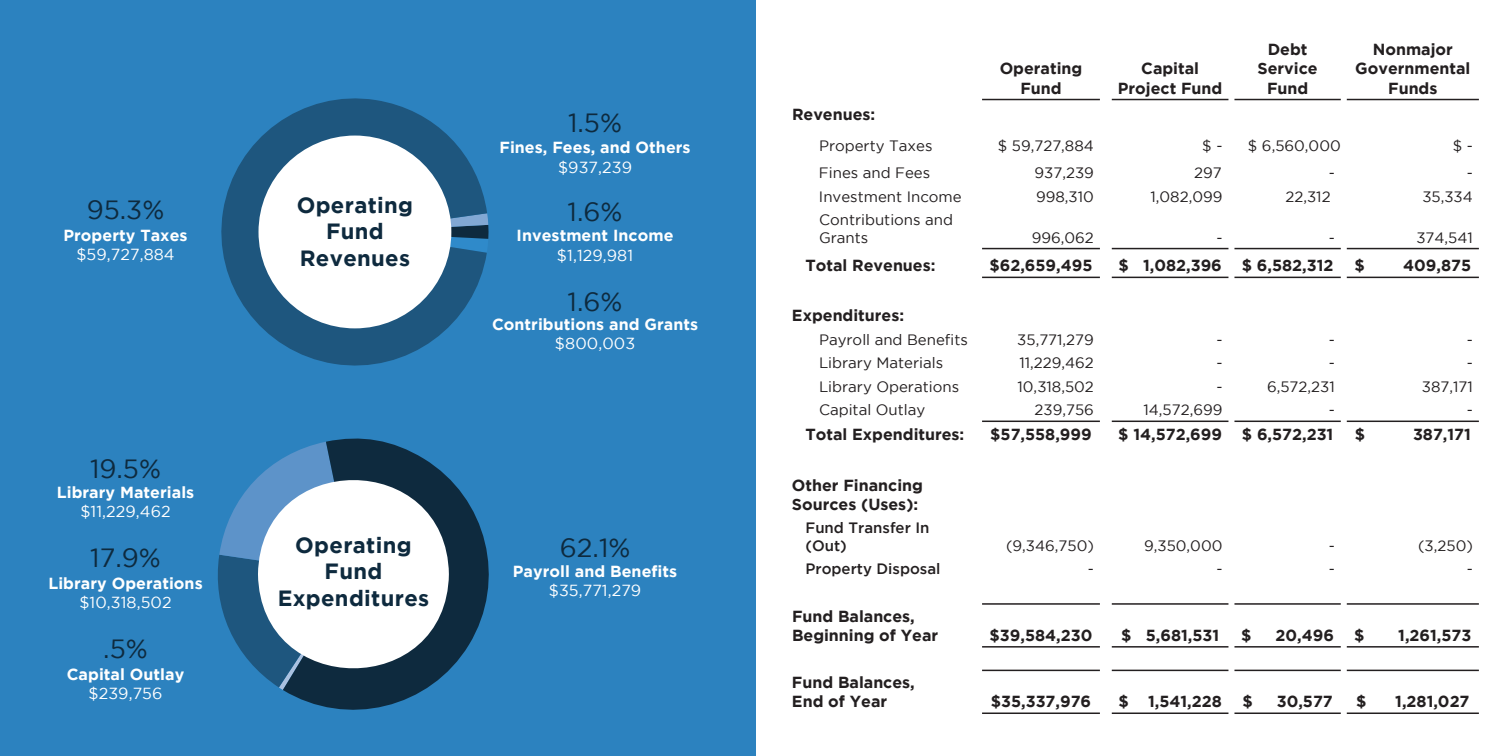
<style>
.page{position:relative;width:1512px;height:756px;background:#fff}
.page>*{position:absolute;margin:0;border:0;box-sizing:border-box;transform-origin:0 0}
.t1{font:26.4px "Gotham";color:#0e2a3e}
.t2{font:700 22px/26.4px "Gotham";letter-spacing:.015em;color:#0e2a3e;text-align:center}
.t3{font:700 16px/19.2px "Gotham";color:#231f20;text-align:center}
.t4{font:700 16px "Gotham";letter-spacing:.005em;color:#fff}
.t5{font:16px "Gotham";letter-spacing:.005em;color:#fff}
.t6{font:15px/18px "Gotham";color:#231f20}
.t7{font:500 15px/18px "Gotham";color:#231f20}
</style>
<div class="page">
<hr style="left:982px;top:99px;width:118px;height:1px;background:#231f20">
<hr style="left:1112px;top:99px;width:116px;height:1px;background:#231f20">
<hr style="left:1234px;top:99px;width:107px;height:1px;background:#231f20">
<hr style="left:1347px;top:99px;width:132px;height:1px;background:#231f20">
<hr style="left:982px;top:277px;width:118px;height:1px;background:#231f20">
<hr style="left:1112px;top:277px;width:116px;height:1px;background:#231f20">
<hr style="left:1347px;top:277px;width:132px;height:1px;background:#231f20">
<hr style="left:982px;top:421px;width:118px;height:1px;background:#231f20">
<hr style="left:1112px;top:421px;width:116px;height:1px;background:#231f20">
<hr style="left:1234px;top:421px;width:107px;height:1px;background:#231f20">
<hr style="left:1347px;top:421px;width:132px;height:1px;background:#231f20">
<hr style="left:982px;top:670px;width:118px;height:1px;background:#231f20">
<hr style="left:982px;top:713px;width:118px;height:1px;background:#231f20">
<hr style="left:1112px;top:670px;width:116px;height:1px;background:#231f20">
<hr style="left:1234px;top:670px;width:107px;height:1px;background:#231f20">
<hr style="left:1112px;top:713px;width:116px;height:1px;background:#231f20">
<hr style="left:1234px;top:713px;width:107px;height:1px;background:#231f20">
<hr style="left:1347px;top:670px;width:132px;height:1px;background:#231f20">
<hr style="left:1347px;top:713px;width:132px;height:1px;background:#231f20">
<hr style="left:982px;top:603px;width:118px;height:2px;background:#231f20">
<hr style="left:982px;top:646px;width:118px;height:2px;background:#231f20">
<hr style="left:1112px;top:603px;width:116px;height:2px;background:#231f20">
<hr style="left:1234px;top:603px;width:107px;height:2px;background:#231f20">
<hr style="left:1112px;top:646px;width:116px;height:2px;background:#231f20">
<hr style="left:1234px;top:646px;width:107px;height:2px;background:#231f20">
<hr style="left:1347px;top:603px;width:132px;height:2px;background:#231f20">
<hr style="left:1347px;top:646px;width:132px;height:2px;background:#231f20">
<hr style="left:982px;top:248px;width:118px;height:1px;background:#231f20">
<hr style="left:1112px;top:248px;width:116px;height:1px;background:#231f20">
<hr style="left:1234px;top:277px;width:107px;height:1px;background:#231f20">
<hr style="left:1234px;top:248px;width:107px;height:1px;background:#231f20">
<hr style="left:1347px;top:248px;width:132px;height:1px;background:#231f20">
<div style="left:0;top:0;width:756px;height:756px;background:#2c82bf"></div>
<svg style="left:221px;top:98px;width:266px;height:268px;fill:#1e567e"></svg>
<div style="left:259px;top:136px;width:192px;height:192px;background:#fff;border-radius:50%"></div>
<svg style="left:217px;top:477px;width:41px;height:194px"></svg>
<svg style="left:302px;top:438px;width:187px;height:272px"></svg>
<svg style="left:258px;top:449px;width:191px;height:251px;background:#a6b7c4"></svg>
<h1 class="t1" style="left:87px;top:195px;width:79px">95.3%</h1>
<p class="t4" style="left:63px;top:226px;width:126px">Property Taxes</p>
<p class="t5" style="left:76px;top:246px;width:100px">$59,727,884</p>
<h1 class="t1" style="left:90px;top:454px;width:72px">19.5%</h1>
<p class="t4" style="left:57px;top:483px;width:139px">Library Materials</p>
<p class="t5" style="left:80px;top:503px;width:92px">$11,229,462</p>
<h1 class="t1" style="left:90px;top:543px;width:72px">17.9%</h1>
<p class="t4" style="left:48px;top:574px;width:156px">Library Operations</p>
<p class="t5" style="left:79px;top:593px;width:94px">$10,318,502</p>
<h1 class="t1" style="left:103px;top:634px;width:46px">.5%</h1>
<p class="t4" style="left:67px;top:665px;width:119px">Capital Outlay</p>
<p class="t5" style="left:89px;top:684px;width:75px">$239,756</p>
<h2 class="t2" style="left:297px;top:191px;width:118px">Operating<br>Fund<br>Revenues</h2>
<h1 class="t1" style="left:568px;top:108px;width:55px">1.5%</h1>
<p class="t4" style="left:499px;top:138px;width:193px">Fines, Fees, and Others</p>
<p class="t5" style="left:558px;top:158px;width:75px">$937,239</p>
<h1 class="t1" style="left:568px;top:197px;width:56px">1.6%</h1>
<p class="t4" style="left:517px;top:226px;width:158px">Investment Income</p>
<p class="t5" style="left:557px;top:246px;width:78px">$1,129,981</p>
<h1 class="t1" style="left:568px;top:287px;width:56px">1.6%</h1>
<p class="t4" style="left:492px;top:315px;width:208px">Contributions and Grants</p>
<p class="t5" style="left:555px;top:335px;width:82px">$800,003</p>
<h2 class="t2" style="left:278px;top:531px;width:153px">Operating<br>Fund<br>Expenditures</h2>
<h1 class="t1" style="left:560px;top:533px;width:72px">62.1%</h1>
<p class="t4" style="left:513px;top:562px;width:166px">Payroll and Benefits</p>
<p class="t5" style="left:549px;top:582px;width:94px">$35,771,279</p>
<p class="t3" style="left:1000px;top:59px;width:84px">Operating<br>Fund</p>
<p class="t3" style="left:1118px;top:59px;width:106px">Capital<br>Project Fund</p>
<p class="t3" style="left:1258px;top:39px;width:62px">Debt<br>Service<br>Fund</p>
<p class="t3" style="left:1355px;top:39px;width:117px">Nonmajor<br>Governmental<br>Funds</p>
<p class="t3" style="left:792px;top:104px;width:85px">Revenues:</p>
<p class="t6" style="left:819px;top:137px;width:115px">Property Taxes</p>
<p class="t6" style="left:998px;top:137px;width:98px">$ 59,727,884</p>
<p class="t6" style="left:1202px;top:137px;width:22px">$ -</p>
<p class="t6" style="left:1248px;top:137px;width:94px">$ 6,560,000</p>
<p class="t6" style="left:1453px;top:137px;width:22px">$ -</p>
<p class="t6" style="left:819px;top:163px;width:113px">Fines and Fees</p>
<p class="t6" style="left:1035px;top:163px;width:61px">937,239</p>
<p class="t6" style="left:1194px;top:163px;width:29px">297</p>
<p class="t6" style="left:1329px;top:163px;width:8px">-</p>
<p class="t6" style="left:1467px;top:163px;width:8px">-</p>
<p class="t6" style="left:819px;top:187px;width:144px">Investment Income</p>
<p class="t6" style="left:1036px;top:187px;width:59px">998,310</p>
<p class="t6" style="left:1150px;top:187px;width:74px">1,082,099</p>
<p class="t6" style="left:1285px;top:187px;width:47px">22,312</p>
<p class="t6" style="left:1422px;top:187px;width:52px">35,334</p>
<p class="t6" style="left:819px;top:210px;width:136px">Contributions and<br>Grants</p>
<p class="t6" style="left:1032px;top:228px;width:64px">996,062</p>
<p class="t6" style="left:1216px;top:228px;width:8px">-</p>
<p class="t6" style="left:1329px;top:228px;width:8px">-</p>
<p class="t6" style="left:1416px;top:228px;width:58px">374,541</p>
<p class="t3" style="left:806px;top:256px;width:132px">Total Revenues:</p>
<p class="t3" style="left:990px;top:256px;width:105px">$62,659,495</p>
<p class="t3" style="left:1118px;top:256px;width:217px">$ 1,082,396 $ 6,582,312</p>
<p class="t3" style="left:1355px;top:256px;width:12px">$</p>
<p class="t3" style="left:1403px;top:256px;width:69px">409,875</p>
<p class="t3" style="left:792px;top:305px;width:114px">Expenditures:</p>
<p class="t6" style="left:819px;top:330px;width:150px">Payroll and Benefits</p>
<p class="t6" style="left:1017px;top:330px;width:78px">35,771,279</p>
<p class="t6" style="left:1216px;top:330px;width:8px">-</p>
<p class="t6" style="left:1329px;top:330px;width:8px">-</p>
<p class="t6" style="left:1467px;top:330px;width:8px">-</p>
<p class="t6" style="left:819px;top:354px;width:126px">Library Materials</p>
<p class="t6" style="left:1019px;top:354px;width:76px">11,229,462</p>
<p class="t6" style="left:1216px;top:354px;width:8px">-</p>
<p class="t6" style="left:1329px;top:354px;width:8px">-</p>
<p class="t6" style="left:1467px;top:354px;width:8px">-</p>
<p class="t6" style="left:819px;top:377px;width:142px">Library Operations</p>
<p class="t6" style="left:1018px;top:377px;width:78px">10,318,502</p>
<p class="t6" style="left:1216px;top:377px;width:8px">-</p>
<p class="t6" style="left:1267px;top:377px;width:69px">6,572,231</p>
<p class="t6" style="left:1422px;top:377px;width:52px">387,171</p>
<p class="t6" style="left:819px;top:401px;width:108px">Capital Outlay</p>
<p class="t6" style="left:1035px;top:401px;width:61px">239,756</p>
<p class="t6" style="left:1143px;top:401px;width:81px">14,572,699</p>
<p class="t6" style="left:1329px;top:401px;width:8px">-</p>
<p class="t6" style="left:1467px;top:401px;width:8px">-</p>
<p class="t3" style="left:806px;top:424px;width:160px">Total Expenditures:</p>
<p class="t3" style="left:990px;top:424px;width:103px">$57,558,999</p>
<p class="t3" style="left:1118px;top:424px;width:217px">$ 14,572,699 $ 6,572,231</p>
<p class="t3" style="left:1355px;top:424px;width:12px">$</p>
<p class="t3" style="left:1413px;top:424px;width:59px">387,171</p>
<p class="t3" style="left:792px;top:475px;width:132px;text-align:left">Other Financing<br>Sources (Uses):</p>
<p class="t7" style="left:806px;top:518px;width:125px">Fund Transfer In (Out)</p>
<p class="t6" style="left:1006px;top:536px;width:89px">(9,346,750)</p>
<p class="t6" style="left:1144px;top:536px;width:80px">9,350,000</p>
<p class="t6" style="left:1329px;top:536px;width:8px">-</p>
<p class="t6" style="left:1418px;top:536px;width:56px">(3,250)</p>
<p class="t7" style="left:806px;top:560px;width:136px">Property Disposal</p>
<p class="t6" style="left:1088px;top:560px;width:8px">-</p>
<p class="t6" style="left:1216px;top:560px;width:8px">-</p>
<p class="t6" style="left:1329px;top:560px;width:8px">-</p>
<p class="t6" style="left:1467px;top:560px;width:8px">-</p>
<p class="t3" style="left:792px;top:606px;width:148px;text-align:left">Fund Balances,<br>Beginning of Year</p>
<p class="t3" style="left:990px;top:625px;width:104px">$39,584,230</p>
<p class="t3" style="left:1121px;top:625px;width:100px">$ 5,681,531</p>
<p class="t3" style="left:1241px;top:625px;width:12px">$</p>
<p class="t3" style="left:1276px;top:625px;width:60px">20,496</p>
<p class="t3" style="left:1354px;top:625px;width:12px">$</p>
<p class="t3" style="left:1398px;top:625px;width:75px">1,261,573</p>
<p class="t3" style="left:792px;top:672px;width:124px;text-align:left">Fund Balances,<br>End of Year</p>
<p class="t3" style="left:991px;top:692px;width:102px">$35,337,976</p>
<p class="t3" style="left:1118px;top:692px;width:105px">$ 1,541,228</p>
<p class="t3" style="left:1242px;top:692px;width:12px">$</p>
<p class="t3" style="left:1277px;top:692px;width:58px">30,577</p>
<p class="t3" style="left:1356px;top:692px;width:12px">$</p>
<p class="t3" style="left:1395px;top:692px;width:76px">1,281,027</p>
</div>
